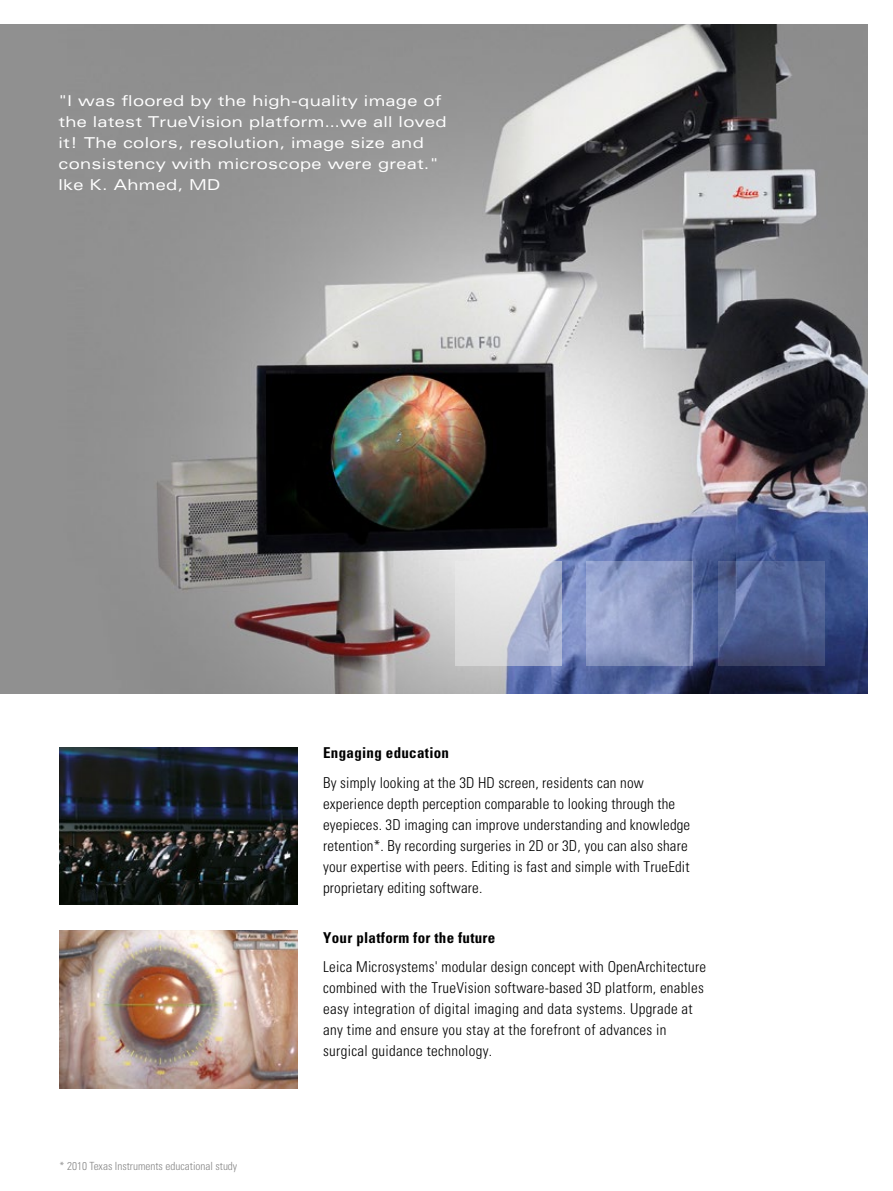
<style>
.page{position:relative;width:893px;height:1191px;background:#fff}
.page>*{position:absolute;margin:0;border:0;box-sizing:border-box;transform-origin:0 0}
.t1{font:300 condensed 15px/21px "Univers LT Std";letter-spacing:.01em;color:#000}
.t2{font:expanded 15px/21px "Univers LT Std";letter-spacing:.02em;color:#fff}
.t3{font:700 condensed 15px "Univers LT Std";letter-spacing:.02em;color:#000}
.t4{font:300 condensed 11.25px "Univers LT Std";color:#878787}
</style>
<div class="page">
<img style="left:60px;top:930px;width:238px;height:158px">
<img style="left:0;top:24px;width:867px;height:669px">
<img style="left:60px;top:747px;width:238px;height:157px">
<svg style="left:719px;top:561px;width:106px;height:104px;background:#4d5e8f"></svg>
<svg style="left:587px;top:561px;width:106px;height:104px;background:#8f9cc5"></svg>
<svg style="left:455px;top:561px;width:106px;height:104px;background:#ccd0da"></svg>
<p class="t2" style="left:58px;top:89px;width:389px">"I was floored by the high-quality image of the latest TrueVision platform…we all loved it! The colors, resolution, image size and consistency with microscope were great." Ike K. Ahmed, MD</p>
<p class="t3" style="left:323px;top:743px;width:127px">Engaging education</p>
<p class="t1" style="left:323px;top:772px;width:369px">By simply looking at the 3D HD screen, residents can now experience depth perception comparable to looking through the eyepieces. 3D imaging can improve understanding and knowledge retention*. By recording surgeries in 2D or 3D, you can also share your expertise with peers. Editing is fast and simple with TrueEdit proprietary editing software.</p>
<p class="t4" style="left:60px;top:1159px;width:179px">* 2010 Texas Instruments educational study</p>
<p class="t3" style="left:323px;top:928px;width:174px">Your platform for the future</p>
<p class="t1" style="left:323px;top:956px;width:384px">Leica Microsystems' modular design concept with OpenArchitecture combined with the TrueVision software-based 3D platform, enables easy integration of digital imaging and data systems. Upgrade at any time and ensure you stay at the forefront of advances in surgical guidance technology.</p>
</div>
